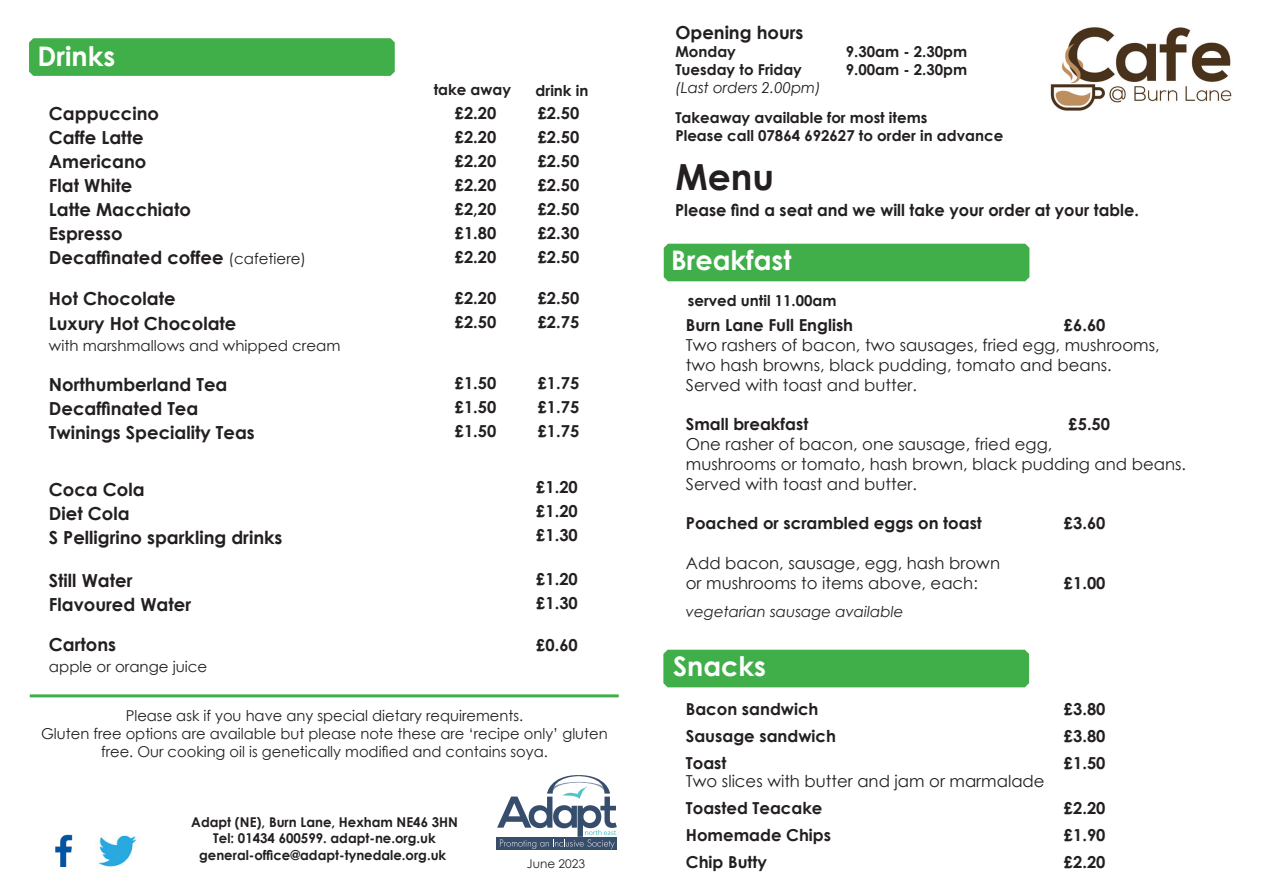
<style>
.page{position:relative;width:1263px;height:893px;background:#fff}
.page>*{position:absolute;margin:0;border:0;box-sizing:border-box;transform-origin:0 0}
.t1{font:700 36px "Century Gothic";color:#231f20}
.t2{font:700 27px "Century Gothic";color:#fff}
.t3{font:700 18px "Century Gothic";color:#231f20}
.t4{font:700 16.5px "Century Gothic";color:#231f20}
.t5{font:16.5px/19.8px "Century Gothic";color:#231f20}
.t6{font:15px/18px "Century Gothic";color:#231f20;text-align:center}
.t7{font:700 15px "Century Gothic";color:#231f20}
.t8{font:italic 15px "Century Gothic";color:#231f20}
.t9{font:700 13.5px "Century Gothic";color:#231f20}
.t10{font:12px "Century Gothic";color:#231f20}
.s1{font-weight:400;font-size:15px}
.s2{color:#fff}
</style>
<div class="page">
<div style="left:663px;top:650px;width:366px;height:37px;background:#40ae49"></div>
<div style="left:664px;top:244px;width:365px;height:37px;background:#40ae49"></div>
<img style="left:1050px;top:27px;width:182px;height:84px">
<div style="left:29px;top:38px;width:366px;height:38px;background:#40ae49"></div>
<div style="left:496px;top:838px;width:121px;height:12px;background:#374d6c"></div>
<svg style="left:497px;top:775px;width:120px;height:74px"></svg>
<img style="left:55px;top:834px;width:18px;height:32px">
<img style="left:97px;top:835px;width:40px;height:32px">
<hr style="left:30px;top:694px;width:589px;height:3px;background:#40ae49">
<p class="t2" style="left:38px;top:36px;width:79px">Drinks</p>
<p class="t3" style="left:49px;top:100px;width:112px">Cappuccino</p>
<p class="t3" style="left:49px;top:124px;width:96px">Caffe Latte</p>
<p class="t3" style="left:49px;top:148px;width:99px">Americano</p>
<p class="t3" style="left:49px;top:172px;width:85px">Flat White</p>
<p class="t3" style="left:49px;top:196px;width:144px">Latte Macchiato</p>
<p class="t3" style="left:49px;top:220px;width:75px">Espresso</p>
<p class="t3" style="left:49px;top:244px;width:259px">Decaffinated coffee <span class="s1">(cafetiere)</span></p>
<p class="t3" style="left:49px;top:285px;width:128px">Hot Chocolate</p>
<p class="t3" style="left:49px;top:309px;width:189px">Luxury Hot Chocolate</p>
<p class="t6" style="left:49px;top:336px;width:293px">with marshmallows and whipped cream</p>
<p class="t3" style="left:49px;top:370px;width:180px">Northumberland Tea</p>
<p class="t3" style="left:49px;top:394px;width:151px">Decaffinated Tea</p>
<p class="t3" style="left:49px;top:418px;width:207px">Twinings Speciality Teas</p>
<p class="t3" style="left:49px;top:476px;width:97px">Coca Cola</p>
<p class="t3" style="left:49px;top:500px;width:82px">Diet Cola</p>
<p class="t3" style="left:49px;top:524px;width:235px">S Pelligrino sparkling drinks</p>
<p class="t3" style="left:49px;top:566px;width:85px">Still Water</p>
<p class="t3" style="left:49px;top:590px;width:144px">Flavoured Water</p>
<p class="t7" style="left:434px;top:78px;width:79px">take away</p>
<p class="t4" style="left:455px;top:100px;width:43px">£2.20</p>
<p class="t4" style="left:455px;top:124px;width:43px">£2.20</p>
<p class="t4" style="left:455px;top:148px;width:43px">£2.20</p>
<p class="t4" style="left:455px;top:172px;width:43px">£2.20</p>
<p class="t4" style="left:455px;top:196px;width:43px">£2,20</p>
<p class="t4" style="left:455px;top:220px;width:43px">£1.80</p>
<p class="t4" style="left:455px;top:244px;width:43px">£2.20</p>
<p class="t4" style="left:455px;top:286px;width:43px">£2.20</p>
<p class="t4" style="left:455px;top:310px;width:43px">£2.50</p>
<p class="t4" style="left:455px;top:371px;width:43px">£1.50</p>
<p class="t4" style="left:455px;top:395px;width:43px">£1.50</p>
<p class="t4" style="left:455px;top:419px;width:43px">£1.50</p>
<p class="t7" style="left:536px;top:79px;width:54px">drink in</p>
<p class="t4" style="left:538px;top:100px;width:43px">£2.50</p>
<p class="t4" style="left:538px;top:124px;width:43px">£2.50</p>
<p class="t4" style="left:538px;top:148px;width:43px">£2.50</p>
<p class="t4" style="left:538px;top:172px;width:43px">£2.50</p>
<p class="t4" style="left:538px;top:196px;width:43px">£2.50</p>
<p class="t4" style="left:538px;top:220px;width:43px">£2.30</p>
<p class="t4" style="left:538px;top:244px;width:43px">£2.50</p>
<p class="t4" style="left:538px;top:286px;width:43px">£2.50</p>
<p class="t4" style="left:538px;top:310px;width:43px">£2.75</p>
<p class="t4" style="left:538px;top:371px;width:43px">£1.75</p>
<p class="t4" style="left:538px;top:395px;width:43px">£1.75</p>
<p class="t4" style="left:538px;top:419px;width:43px">£1.75</p>
<p class="t4" style="left:536px;top:474px;width:43px">£1.20</p>
<p class="t4" style="left:536px;top:498px;width:43px">£1.20</p>
<p class="t4" style="left:536px;top:522px;width:43px">£1.30</p>
<p class="t4" style="left:536px;top:567px;width:43px">£1.20</p>
<p class="t4" style="left:536px;top:591px;width:43px">£1.30</p>
<p class="t3" style="left:49px;top:631px;width:69px">Cartons</p>
<p class="t4" style="left:536px;top:632px;width:43px">£0.60</p>
<p class="t6" style="left:49px;top:658px;width:160px">apple or orange juice</p>
<p class="t6" style="left:126px;top:706px;width:399px">Please ask if you have any special dietary requirements.</p>
<p class="t6" style="left:41px;top:724px;width:568px">Gluten free options are available but please note these are ‘recipe only’ gluten free. Our cooking oil is genetically modified and contains soya.</p>
<p class="t9" style="left:191px;top:811px;width:268px">Adapt (NE), Burn Lane, Hexham NE46 3HN</p>
<p class="t9" style="left:213px;top:828px;width:224px">Tel: 01434 600599. adapt-ne.org.uk</p>
<p class="t9" style="left:199px;top:844px;width:252px">general-office@adapt-tynedale.org.uk<span class="s2">.</span></p>
<p class="t10" style="left:527px;top:855px;width:60px">June 2023</p>
<p class="t3" style="left:675px;top:19px;width:130px">Opening hours</p>
<p class="t7" style="left:675px;top:40px;width:62px">Monday</p>
<p class="t7" style="left:846px;top:40px;width:123px">9.30am - 2.30pm</p>
<p class="t7" style="left:675px;top:58px;width:128px">Tuesday to Friday</p>
<p class="t7" style="left:846px;top:58px;width:123px">9.00am - 2.30pm</p>
<p class="t8" style="left:675px;top:77px;width:147px">(Last orders 2.00pm)</p>
<p class="t7" style="left:675px;top:106px;width:254px">Takeaway available for most items</p>
<p class="t7" style="left:675px;top:124px;width:329px">Please call 07864 692627 to order in advance</p>
<p class="t1" style="left:675px;top:149px;width:100px">Menu</p>
<p class="t4" style="left:675px;top:198px;width:465px">Please find a seat and we will take your order at your table.</p>
<p class="t2" style="left:671px;top:240px;width:122px">Breakfast</p>
<p class="t7" style="left:688px;top:289px;width:150px">served until 11.00am</p>
<p class="t4" style="left:686px;top:313px;width:169px">Burn Lane Full English</p>
<p class="t4" style="left:1064px;top:313px;width:43px">£6.60</p>
<p class="t5" style="left:686px;top:335px;width:475px">Two rashers of bacon, two sausages, fried egg, mushrooms,</p>
<p class="t5" style="left:686px;top:355px;width:427px">two hash browns, black pudding, tomato and beans.</p>
<p class="t5" style="left:686px;top:375px;width:233px">Served with toast and butter.</p>
<p class="t4" style="left:686px;top:412px;width:124px">Small breakfast</p>
<p class="t4" style="left:1068px;top:412px;width:43px">£5.50</p>
<p class="t5" style="left:686px;top:434px;width:368px">One rasher of bacon, one sausage, fried egg,</p>
<p class="t5" style="left:686px;top:454px;width:502px">mushrooms or tomato, hash brown, black pudding and beans.<br>Served with toast and butter.</p>
<p class="t4" style="left:686px;top:511px;width:298px">Poached or scrambled eggs on toast</p>
<p class="t4" style="left:1064px;top:511px;width:43px">£3.60</p>
<p class="t5" style="left:686px;top:553px;width:316px">Add bacon, sausage, egg, hash brown</p>
<p class="t5" style="left:686px;top:573px;width:294px">or mushrooms to items above, each:</p>
<p class="t4" style="left:1064px;top:570px;width:43px">£1.00</p>
<p class="t8" style="left:686px;top:601px;width:219px">vegetarian sausage available</p>
<p class="t2" style="left:673px;top:646px;width:94px">Snacks</p>
<p class="t4" style="left:686px;top:697px;width:134px">Bacon sandwich</p>
<p class="t4" style="left:1064px;top:697px;width:43px">£3.80</p>
<p class="t4" style="left:686px;top:724px;width:152px">Sausage sandwich</p>
<p class="t4" style="left:1064px;top:724px;width:43px">£3.80</p>
<p class="t4" style="left:686px;top:751px;width:42px">Toast</p>
<p class="t4" style="left:1064px;top:751px;width:43px">£1.50</p>
<p class="t5" style="left:686px;top:771px;width:360px">Two slices with butter and jam or marmalade</p>
<p class="t4" style="left:686px;top:796px;width:138px">Toasted Teacake</p>
<p class="t4" style="left:1064px;top:796px;width:43px">£2.20</p>
<p class="t4" style="left:686px;top:823px;width:147px">Homemade Chips</p>
<p class="t4" style="left:1064px;top:823px;width:43px">£1.90</p>
<p class="t4" style="left:686px;top:850px;width:83px">Chip Butty</p>
<p class="t4" style="left:1064px;top:850px;width:43px">£2.20</p>
</div>
